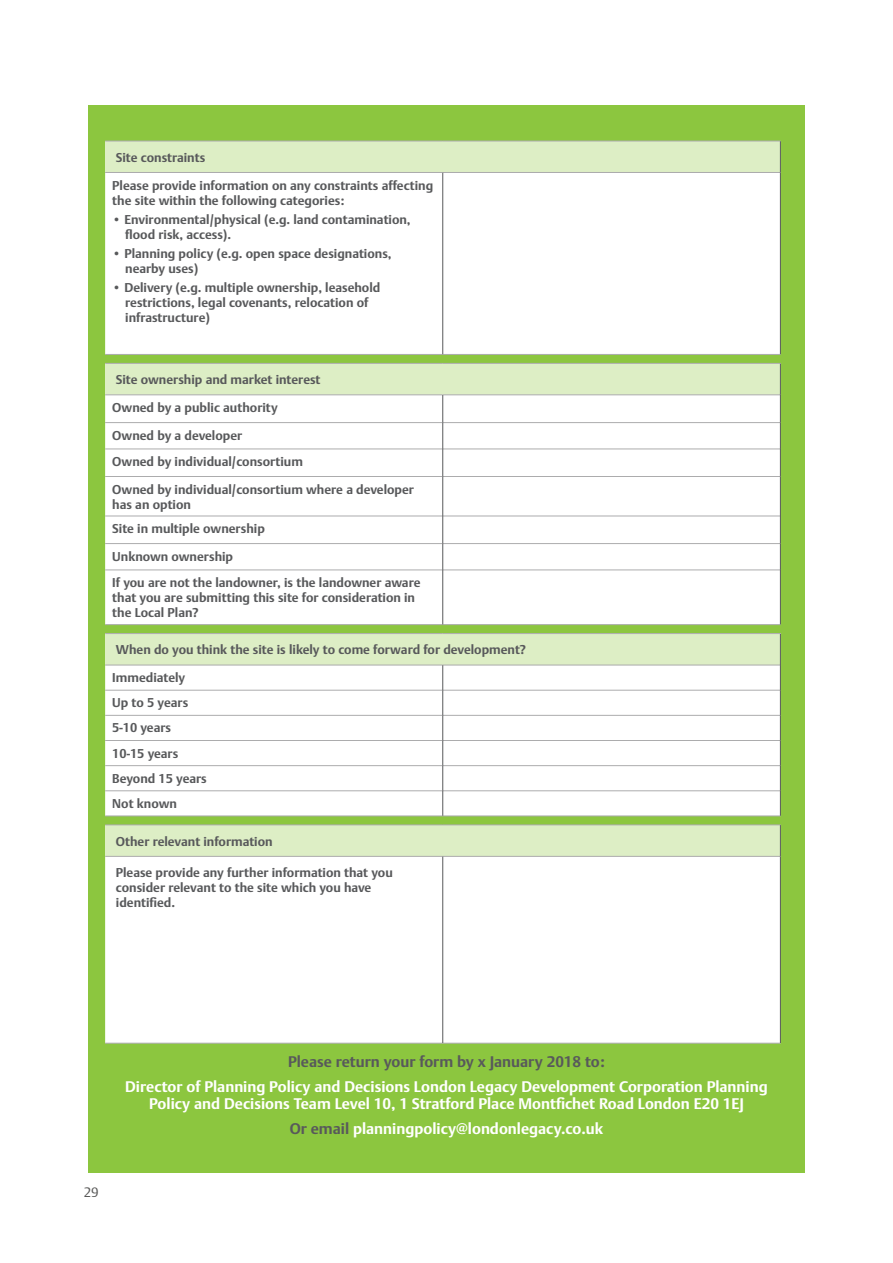
<style>
.page{position:relative;width:893px;height:1263px;background:#fff}
.page>*{position:absolute;margin:0;border:0;box-sizing:border-box;transform-origin:0 0}
.t1{font:700 15.15px/17.7px "DTL Argo TOT";color:#fff;text-align:center}
.t2{font:700 15.15px "DTL Argo TOT";color:#58595b}
.t3{font:300 13.5px "DTL Argo TOT";color:#575756}
.t4{font:700 12.75px/15.1px "DTL Argo TOT";color:#58595b}
.s1{color:#58595b}
</style>
<div class="page">
<div style="left:88px;top:105px;width:717px;height:1067px;background:#8cc63f"></div>
<div style="left:105px;top:141px;width:675px;height:31px;background:#ddeec5"></div>
<div style="left:105px;top:173px;width:675px;height:181px;background:#fff"></div>
<hr style="left:105px;top:141px;width:338px;height:1px;background:#acacad">
<hr style="left:443px;top:141px;width:337px;height:1px;background:#acacad">
<hr style="left:105px;top:172px;width:338px;height:1px;background:#acacad">
<hr style="left:443px;top:172px;width:337px;height:1px;background:#acacad">
<hr style="left:105px;top:354px;width:338px;height:1px;background:#acacad">
<hr style="left:443px;top:354px;width:337px;height:1px;background:#acacad">
<hr style="left:780px;top:141px;width:1px;height:31px;background:#58595b">
<hr style="left:442px;top:173px;width:1px;height:181px;background:#58595b">
<hr style="left:780px;top:172px;width:1px;height:182px;background:#58595b">
<div style="left:105px;top:363px;width:675px;height:32px;background:#ddeec5"></div>
<div style="left:105px;top:396px;width:675px;height:228px;background:#fff"></div>
<hr style="left:105px;top:363px;width:338px;height:1px;background:#acacad">
<hr style="left:443px;top:363px;width:337px;height:1px;background:#acacad">
<hr style="left:105px;top:395px;width:338px;height:1px;background:#acacad">
<hr style="left:443px;top:395px;width:337px;height:1px;background:#acacad">
<hr style="left:105px;top:422px;width:338px;height:1px;background:#acacad">
<hr style="left:443px;top:422px;width:337px;height:1px;background:#acacad">
<hr style="left:105px;top:449px;width:338px;height:1px;background:#acacad">
<hr style="left:443px;top:449px;width:337px;height:1px;background:#acacad">
<hr style="left:105px;top:476px;width:338px;height:1px;background:#acacad">
<hr style="left:443px;top:476px;width:337px;height:1px;background:#acacad">
<hr style="left:105px;top:516px;width:338px;height:1px;background:#acacad">
<hr style="left:443px;top:516px;width:337px;height:1px;background:#acacad">
<hr style="left:105px;top:543px;width:338px;height:1px;background:#acacad">
<hr style="left:443px;top:543px;width:337px;height:1px;background:#acacad">
<hr style="left:105px;top:570px;width:338px;height:1px;background:#acacad">
<hr style="left:443px;top:570px;width:337px;height:1px;background:#acacad">
<hr style="left:105px;top:624px;width:338px;height:1px;background:#acacad">
<hr style="left:443px;top:624px;width:337px;height:1px;background:#acacad">
<hr style="left:780px;top:364px;width:1px;height:31px;background:#58595b">
<svg style="left:442px;top:395px;width:1px;height:81px"></svg>
<svg style="left:780px;top:395px;width:1px;height:81px"></svg>
<hr style="left:442px;top:476px;width:1px;height:40px;background:#58595b">
<hr style="left:780px;top:476px;width:1px;height:40px;background:#58595b">
<svg style="left:442px;top:516px;width:1px;height:54px"></svg>
<svg style="left:780px;top:516px;width:1px;height:54px"></svg>
<hr style="left:442px;top:570px;width:1px;height:54px;background:#58595b">
<hr style="left:780px;top:570px;width:1px;height:54px;background:#58595b">
<div style="left:105px;top:633px;width:675px;height:32px;background:#ddeec5"></div>
<div style="left:105px;top:666px;width:675px;height:150px;background:#fff"></div>
<hr style="left:105px;top:633px;width:338px;height:1px;background:#acacad">
<hr style="left:443px;top:633px;width:337px;height:1px;background:#acacad">
<hr style="left:105px;top:665px;width:338px;height:1px;background:#acacad">
<hr style="left:443px;top:665px;width:337px;height:1px;background:#acacad">
<hr style="left:105px;top:690px;width:338px;height:1px;background:#acacad">
<hr style="left:443px;top:690px;width:337px;height:1px;background:#acacad">
<hr style="left:105px;top:715px;width:338px;height:1px;background:#acacad">
<hr style="left:443px;top:715px;width:337px;height:1px;background:#acacad">
<hr style="left:105px;top:740px;width:338px;height:1px;background:#acacad">
<hr style="left:443px;top:740px;width:337px;height:1px;background:#acacad">
<hr style="left:105px;top:765px;width:338px;height:1px;background:#acacad">
<hr style="left:443px;top:765px;width:337px;height:1px;background:#acacad">
<hr style="left:105px;top:790px;width:338px;height:1px;background:#acacad">
<hr style="left:443px;top:790px;width:337px;height:1px;background:#acacad">
<hr style="left:105px;top:816px;width:338px;height:1px;background:#acacad">
<hr style="left:443px;top:816px;width:337px;height:1px;background:#acacad">
<hr style="left:780px;top:634px;width:1px;height:31px;background:#58595b">
<svg style="left:442px;top:665px;width:1px;height:151px"></svg>
<svg style="left:780px;top:665px;width:1px;height:151px"></svg>
<div style="left:105px;top:825px;width:675px;height:31px;background:#ddeec5"></div>
<div style="left:105px;top:857px;width:675px;height:186px;background:#fff"></div>
<hr style="left:105px;top:825px;width:338px;height:1px;background:#acacad">
<hr style="left:443px;top:825px;width:337px;height:1px;background:#acacad">
<hr style="left:105px;top:856px;width:338px;height:1px;background:#acacad">
<hr style="left:443px;top:856px;width:337px;height:1px;background:#acacad">
<hr style="left:105px;top:1043px;width:338px;height:1px;background:#acacad">
<hr style="left:443px;top:1043px;width:337px;height:1px;background:#acacad">
<hr style="left:780px;top:825px;width:1px;height:31px;background:#58595b">
<hr style="left:442px;top:856px;width:1px;height:187px;background:#58595b">
<hr style="left:780px;top:856px;width:1px;height:187px;background:#58595b">
<p class="t4" style="left:112px;top:143px;width:322px;line-height:27.9px">Site constraints<br>Please provide information on any constraints affecting</p>
<p class="t4" style="left:112px;top:193px;width:234px">the site within the following categories:</p>
<p class="t4" style="left:125px;top:212px;width:287px;text-indent:-13px">• Environmental/physical (e.g. land contamination, flood risk, access).</p>
<p class="t4" style="left:125px;top:246px;width:268px;text-indent:-13px">• Planning policy (e.g. open space designations, nearby uses)</p>
<p class="t4" style="left:125px;top:280px;width:257px;text-indent:-13px">• Delivery (e.g. multiple ownership, leasehold restrictions, legal covenants, relocation of infrastructure)</p>
<p class="t4" style="left:112px;top:366px;width:210px;line-height:27.8px">Site ownership and market interest<br>Owned by a public authority<br>Owned by a developer</p>
<p class="t4" style="left:112px;top:448px;width:303px;line-height:27.6px">Owned by individual/consortium<br>Owned by individual/consortium where a developer</p>
<p class="t4" style="left:112px;top:492px;width:154px;line-height:24.3px">has an option<br>Site in multiple ownership</p>
<p class="t4" style="left:112px;top:543px;width:310px;line-height:26.4px">Unknown ownership<br>If you are not the landowner, is the landowner aware</p>
<p class="t4" style="left:112px;top:590px;width:304px">that you are submitting this site for consideration in the Local Plan?</p>
<p class="t4" style="left:112px;top:636px;width:415px;line-height:27.9px">When do you think the site is likely to come forward for development?<br>Immediately</p>
<p class="t4" style="left:112px;top:690px;width:96px;line-height:25.2px">Up to 5 years<br>5-10 years<br>10-15 years<br>Beyond 15 years<br>Not known</p>
<p class="t4" style="left:116px;top:834px;width:158px">Other relevant information</p>
<p class="t4" style="left:116px;top:865px;width:278px">Please provide any further information that you consider relevant to the site which you have identified.</p>
<p class="t3" style="left:84px;top:1184px;width:17px">29</p>
<p class="t2" style="left:288px;top:1052px;width:318px">Please return your form by x January 2018 to:</p>
<p class="t1" style="left:125px;top:1077px;width:644px">Director of Planning Policy and Decisions London Legacy Development Corporation Planning<br>Policy and Decisions Team Level 10, 1 Stratford Place Montfichet Road London E20 1EJ</p>
<p class="t1" style="left:290px;top:1120px;width:315px"><span class="s1">Or email</span> planningpolicy@londonlegacy.co.uk</p>
</div>
